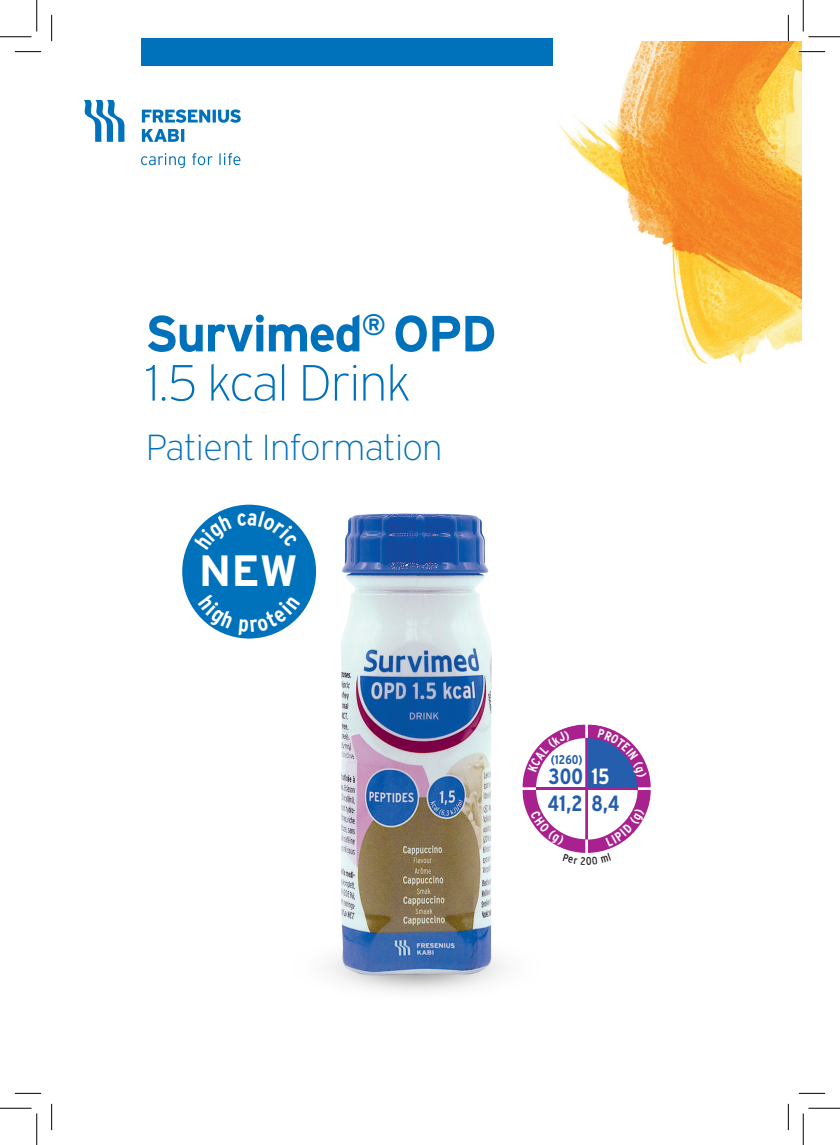
<style>
.page{position:relative;width:840px;height:1145px;background:#fff}
.page>*{position:absolute;margin:0;border:0;box-sizing:border-box;transform-origin:0 0}
.Headline_innen_22pt{font:200 50.75px/49.2px "Interstate";letter-spacing:-.03em;color:#0071bb}
.t1{font:700 43.75px "Interstate";color:#fff}
.t2{font:200 36.23px "Interstate";letter-spacing:-.02em;color:#0071bb}
.t3{font:700 22.05px/27.5px "Interstate Condensed";color:#245eac}
.t4{font:700 12.6px "Interstate Condensed";color:#245eac}
.s1{font-weight:700}
.s2{color:#fff}
</style>
<div class="page">
<svg style="left:84px;top:100px;width:40px;height:42px"></svg>
<svg style="left:142px;top:129px;width:42px;height:13px"></svg>
<svg style="left:142px;top:109px;width:99px;height:14px"></svg>
<svg style="left:141px;top:153px;width:99px;height:15px"></svg>
<img style="left:559px;top:42px;width:243px;height:323px">
<div style="left:141px;top:38px;width:412px;height:27px;background:#0071bb"></div>
<img style="left:223px;top:504px;width:279px;height:487px">
<div style="left:182px;top:505px;width:134px;height:134px;background:#0071bb;border-radius:50%"></div>
<hr style="left:799px;top:51px;width:26px;height:2px;background:#fff">
<svg style="left:15px;top:51px;width:26px;height:1px"></svg>
<svg style="left:799px;top:51px;width:26px;height:1px"></svg>
<svg style="left:15px;top:1093px;width:26px;height:1px"></svg>
<svg style="left:799px;top:1093px;width:26px;height:1px"></svg>
<svg style="left:51px;top:15px;width:1px;height:26px"></svg>
<svg style="left:51px;top:1104px;width:1px;height:26px"></svg>
<svg style="left:788px;top:15px;width:1px;height:26px"></svg>
<svg style="left:788px;top:1104px;width:1px;height:26px"></svg>
<hr style="left:0;top:36px;width:32px;height:1px;background:#000">
<hr style="left:808px;top:36px;width:32px;height:1px;background:#000">
<hr style="left:0;top:1108px;width:32px;height:1px;background:#000">
<hr style="left:808px;top:1108px;width:32px;height:1px;background:#000">
<hr style="left:36px;top:0;width:1px;height:31px;background:#000">
<hr style="left:36px;top:1113px;width:1px;height:32px;background:#000">
<hr style="left:803px;top:0;width:1px;height:31px;background:#000">
<hr style="left:803px;top:1113px;width:1px;height:32px;background:#000">
<svg style="left:198px;top:615px;width:102px;height:21px"></svg>
<svg style="left:194px;top:510px;width:104px;height:24px"></svg>
<svg style="left:522px;top:724px;width:129px;height:129px"></svg>
<p class="Headline_innen_22pt" style="left:145px;top:309px;width:353px"><span class="s1">Survimed</span><sup>®</sup> <span class="s1">OPD<br></span>1.5 kcal Drink</p>
<p class="t2" style="left:146px;top:428px;width:298px">Patient Information</p>
<p class="t1" style="left:199px;top:547px;width:101px">NEW</p>
<p class="t4" style="left:551px;top:753px;width:33px">(1260)</p>
<p class="t3" style="left:548px;top:762px;width:73px">300 <span class="s2">15<br></span>41,2 8,4</p>
</div>
